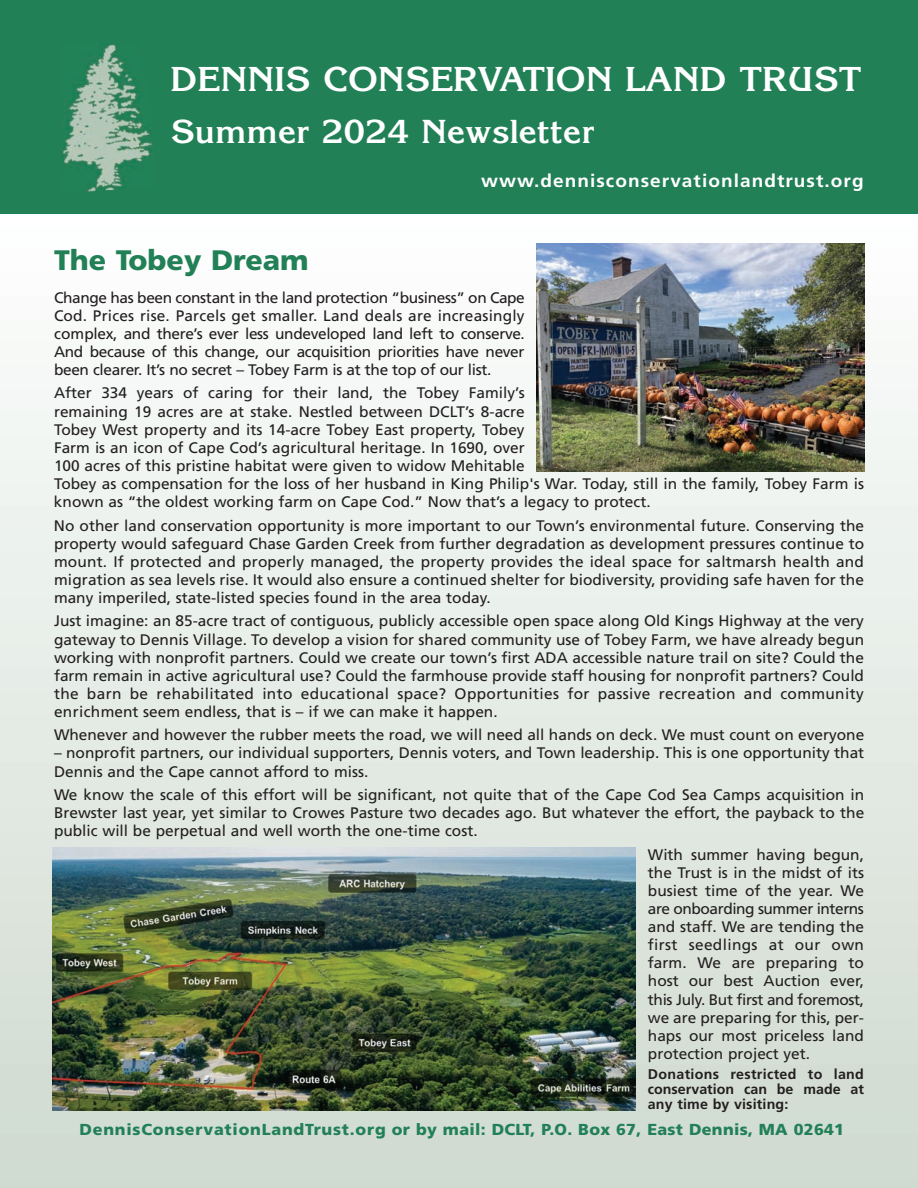
<style>
.page{position:relative;width:918px;height:1188px;background:#fff}
.page>*{position:absolute;margin:0;border:0;box-sizing:border-box;transform-origin:0 0}
.t1{font:700 33.75px "Korinna";color:#fff;scale:1.05 1}
.t2{font:700 32.4px "Korinna";color:#fff;scale:1.05 1}
.t3{font:900 28.2px "Frutiger";color:#228057}
.t4{font:700 18px "Frutiger";letter-spacing:.055em;color:#fff;scale:1.05 1}
.t5{font:900 15.9px "Frutiger";letter-spacing:.05em;color:#228057}
.t6{font:15.3px/18.1px "Frutiger";color:#231f20;text-align:justify}
.t7{font:700 14.1px/14.9px "Frutiger";letter-spacing:.01em;color:#231f20;text-align:justify}
</style>
<div class="page">
<div style="left:0;top:1181px;width:918px;height:7px;background:#cfdad0"></div>
<div style="left:0;top:1157px;width:918px;height:24px;background:#d0dbd1"></div>
<div style="left:0;top:1134px;width:918px;height:24px;background:#d1dbd1"></div>
<div style="left:0;top:1111px;width:918px;height:23px;background:#d2ddd3"></div>
<div style="left:0;top:1088px;width:918px;height:23px;background:#d3ddd3"></div>
<div style="left:0;top:1064px;width:918px;height:24px;background:#d4ddd4"></div>
<div style="left:0;top:1041px;width:918px;height:23px;background:#d6dfd6"></div>
<div style="left:0;top:1018px;width:918px;height:23px;background:#d7e0d7"></div>
<div style="left:0;top:994px;width:918px;height:24px;background:#d8e1d8"></div>
<div style="left:0;top:971px;width:918px;height:23px;background:#d9e2d9"></div>
<div style="left:0;top:948px;width:918px;height:23px;background:#dae2da"></div>
<div style="left:0;top:924px;width:918px;height:24px;background:#dbe3db"></div>
<div style="left:0;top:901px;width:918px;height:24px;background:#dce4dc"></div>
<div style="left:0;top:878px;width:918px;height:23px;background:#dde5dd"></div>
<div style="left:0;top:855px;width:918px;height:23px;background:#dee6df"></div>
<div style="left:0;top:831px;width:918px;height:24px;background:#dfe7e0"></div>
<div style="left:0;top:808px;width:918px;height:23px;background:#e0e8e1"></div>
<div style="left:0;top:785px;width:918px;height:23px;background:#e1e9e2"></div>
<div style="left:0;top:761px;width:918px;height:24px;background:#e2e9e3"></div>
<div style="left:0;top:738px;width:918px;height:24px;background:#e3ebe4"></div>
<div style="left:0;top:715px;width:918px;height:23px;background:#e4ebe5"></div>
<div style="left:0;top:692px;width:918px;height:23px;background:#e5ece6"></div>
<div style="left:0;top:668px;width:918px;height:24px;background:#e6ede8"></div>
<div style="left:0;top:645px;width:918px;height:23px;background:#e8eee9"></div>
<div style="left:0;top:622px;width:918px;height:23px;background:#e9efe9"></div>
<div style="left:0;top:598px;width:918px;height:24px;background:#eaf0eb"></div>
<div style="left:0;top:575px;width:918px;height:24px;background:#ebf1ec"></div>
<div style="left:0;top:552px;width:918px;height:23px;background:#ebf1ed"></div>
<div style="left:0;top:529px;width:918px;height:23px;background:#ecf2ed"></div>
<div style="left:0;top:505px;width:918px;height:24px;background:#eef2ee"></div>
<div style="left:0;top:482px;width:918px;height:23px;background:#eff4f0"></div>
<div style="left:0;top:459px;width:918px;height:23px;background:#f1f5f2"></div>
<div style="left:0;top:435px;width:918px;height:24px;background:#f2f6f2"></div>
<div style="left:0;top:412px;width:918px;height:24px;background:#f3f7f4"></div>
<div style="left:0;top:389px;width:918px;height:23px;background:#f4f7f5"></div>
<div style="left:0;top:366px;width:918px;height:23px;background:#f5f8f6"></div>
<div style="left:0;top:342px;width:918px;height:24px;background:#f7f9f7"></div>
<div style="left:0;top:319px;width:918px;height:23px;background:#f8faf8"></div>
<div style="left:0;top:296px;width:918px;height:23px;background:#f9faf9"></div>
<div style="left:0;top:272px;width:918px;height:24px;background:#fbfcfb"></div>
<div style="left:0;top:0;width:918px;height:214px;background:#228057"></div>
<img style="left:537px;top:243px;width:327px;height:229px">
<img style="left:53px;top:848px;width:583px;height:262px">
<img style="left:62px;top:44px;width:91px;height:148px">
<h1 class="t1" style="left:171px;top:60px;width:660px">DENNIS CONSERVATION LAND TRUST</h1>
<h2 class="t2" style="left:171px;top:113px;width:405px">Summer 2024 Newsletter</h2>
<p class="t4" style="left:481px;top:173px;width:366px">www.dennisconservationlandtrust.org</p>
<h3 class="t3" style="left:54px;top:249px;width:256px">The Tobey Dream</h3>
<p class="t6" style="left:54px;top:289px;width:472px">Change has been constant in the land protection “business” on Cape Cod. Prices rise. Parcels get smaller. Land deals are increasingly complex, and there’s ever less undeveloped land left to conserve.<br>And because of this change, our acquisition priorities have never been clearer. It’s no secret – Tobey Farm is at the top of our list.</p>
<p class="t6" style="left:54px;top:385px;width:812px;text-align:left">After 334 years of caring for their land, the Tobey Family’s<br>remaining 19 acres are at stake. Nestled between DCLT’s 8-acre<br>Tobey West property and its 14-acre Tobey East property, Tobey<br>Farm is an icon of Cape Cod’s agricultural heritage. In 1690, over<br>100 acres of this pristine habitat were given to widow Mehitable<br>Tobey as compensation for the loss of her husband in King Philip's War. Today, still in the family, Tobey Farm is known as “the oldest working farm on Cape Cod.” Now that’s a legacy to protect.</p>
<p class="t6" style="left:54px;top:517px;width:812px">No other land conservation opportunity is more important to our Town’s environmental future. Conserving the property would safeguard Chase Garden Creek from further degradation as development pressures continue to mount. If protected and properly managed, the property provides the ideal space for saltmarsh health and migration as sea levels rise. It would also ensure a continued shelter for biodiversity, providing safe haven for the many imperiled, state-listed species found in the area today.</p>
<p class="t6" style="left:54px;top:613px;width:812px">Just imagine: an 85-acre tract of contiguous, publicly accessible open space along Old Kings Highway at the very gateway to Dennis Village. To develop a vision for shared community use of Tobey Farm, we have already begun working with nonprofit partners. Could we create our town’s first ADA accessible nature trail on site? Could the farm remain in active agricultural use? Could the farmhouse provide staff housing for nonprofit partners? Could the barn be rehabilitated into educational space? Opportunities for passive recreation and community enrichment seem endless, that is – if we can make it happen.</p>
<p class="t6" style="left:54px;top:727px;width:812px">Whenever and however the rubber meets the road, we will need all hands on deck. We must count on everyone</p>
<p class="t6" style="left:54px;top:745px;width:812px">– nonprofit partners, our individual supporters, Dennis voters, and Town leadership. This is one opportunity that<br>Dennis and the Cape cannot afford to miss.</p>
<p class="t6" style="left:54px;top:787px;width:812px">We know the scale of this effort will be significant, not quite that of the Cape Cod Sea Camps acquisition in Brewster last year, yet similar to Crowes Pasture two decades ago. But whatever the effort, the payback to the public will be perpetual and well worth the one-time cost.</p>
<p class="t6" style="left:648px;top:847px;width:218px">With summer having begun, the Trust is in the midst of its busiest time of the year. We are onboarding summer interns and staff. We are tending the first seedlings at our own farm. We are preparing to host our best Auction ever, this July. But first and foremost, we are preparing for this, per&shy;haps our most priceless land protection project yet.</p>
<p class="t7" style="left:648px;top:1068px;width:218px">Donations restricted to land conservation can be made at any time by visiting:</p>
<p class="t5" style="left:80px;top:1123px;width:766px">DennisConservationLandTrust.org or by mail: DCLT, P.O. Box 67, East Dennis, MA 02641</p>
</div>
